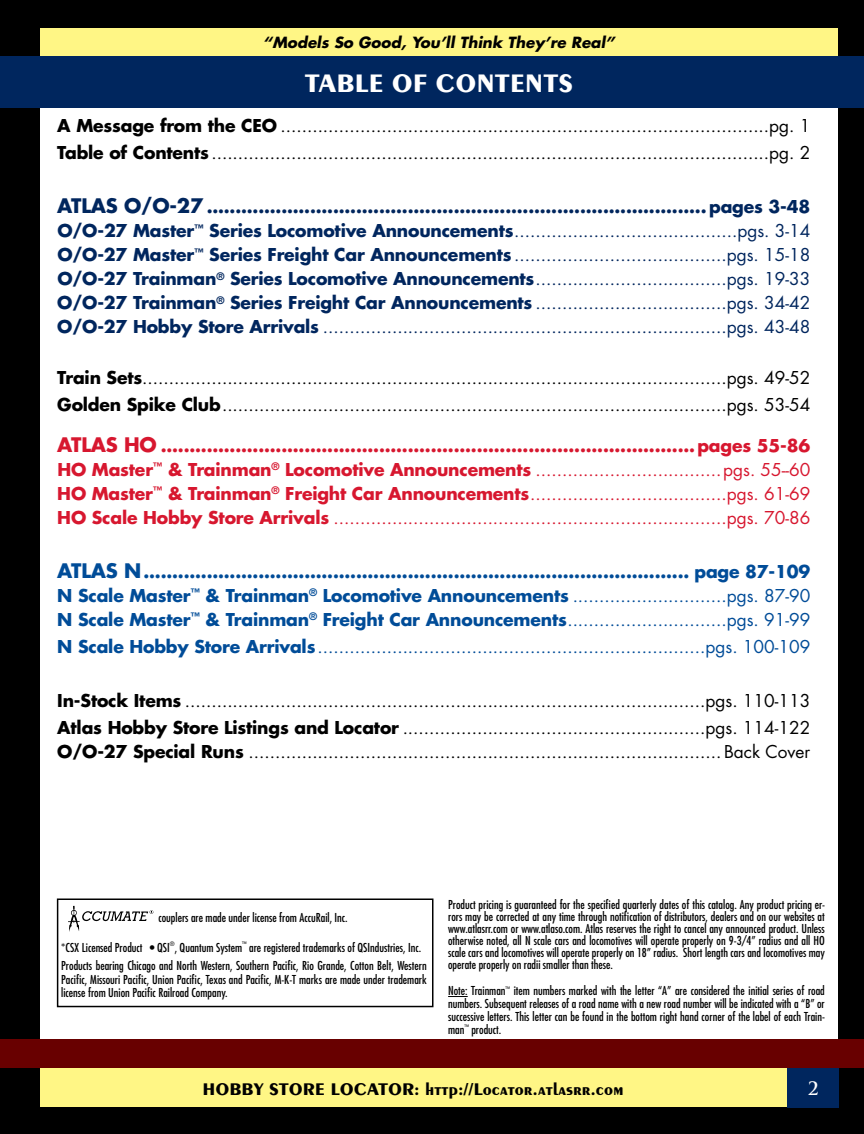
<style>
.page{position:relative;width:864px;height:1134px;background:#000}
.page>*{position:absolute;margin:0;border:0;box-sizing:border-box;transform-origin:0 0}
.t1{font:700 27px "Peignot";color:#fff}
.t2{font:700 18px "Peignot";color:#000}
.t3{font:700 18px "Trajan Pro";color:#fff}
.t4{font:17.25px/27px "Futura";color:#000}
.t5{font:700 17.25px/24px "Futura";letter-spacing:-.01em;color:#00265e;text-align:justify}
.t6{font:700 17.25px/24px "Futura";letter-spacing:-.01em;color:#d7172f;text-align:justify}
.t7{font:700 17.25px/24px "Futura";letter-spacing:-.01em;color:#004c98;text-align:justify}
.t8{font:17.25px "Futura";color:#004c98}
.t9{font:italic 700 15px "Futura";color:#000}
.t10{font:condensed 12px/12px "Futura";color:#000;text-align:justify}
.t11{font:condensed 6px "Futura";color:#000}
.s1{font-weight:700}
.s2{font-size:19.5px}
.s3{font-weight:400}
</style>
<div class="page">
<div style="left:40px;top:33px;width:798px;height:1061px;background:#fff"></div>
<div style="left:40px;top:1066px;width:784px;height:41px;background:#fff685"></div>
<div style="left:787px;top:1067px;width:52px;height:40px;background:#00265e"></div>
<div style="left:0;top:1040px;width:864px;height:28px;background:#680000"></div>
<div style="left:40px;top:28px;width:798px;height:37px;background:#fff685"></div>
<div style="left:0;top:56px;width:864px;height:51px;background:#00265e"></div>
<svg style="left:448px;top:996px;width:20px;height:1px"></svg>
<div style="left:57px;top:898px;width:377px;height:109px;border:2px solid #000"></div>
<svg style="left:68px;top:906px;width:85px;height:26px"></svg>
<p class="t9" style="left:263px;top:32px;width:353px">“Models So Good, You’ll Think They’re Real”</p>
<h1 class="t1" style="left:305px;top:67px;width:270px">TABLE OF CONTENTS</h1>
<p class="t4" style="left:57px;top:112px;width:754px"><span class="s1">A Message from the CEO</span> ............................................................................................pg. 1<br><span class="s1">Table of Contents</span> .........................................................................................................pg. 2</p>
<p class="t5" style="left:57px;top:194px;width:755px"><span class="s2">Atlas O/O-27</span> ....................................................................................... pages 3-48<br>O/O-27 Master<sup>™</sup> Series Locomotive Announcements<span class="s3">..........................................pgs. 3-14<br></span>O/O-27 Master<sup>™</sup> Series Freight Car Announcements <span class="s3">........................................pgs. 15-18<br></span>O/O-27 Trainman<sup>®</sup> Series Locomotive Announcements<span class="s3">....................................pgs. 19-33<br></span>O/O-27 Trainman<sup>®</sup> Series Freight Car Announcements <span class="s3">....................................pgs. 34-42<br></span>O/O-27 Hobby Store Arrivals <span class="s3">............................................................................pgs. 43-48</span></p>
<p class="t4" style="left:57px;top:364px;width:754px"><span class="s1">Train Sets</span>..............................................................................................................pgs. 49-52<br><span class="s1">Golden Spike Club</span>...............................................................................................pgs. 53-54</p>
<p class="t6" style="left:57px;top:433px;width:755px"><span class="s2">ATLAS HO</span> .............................................................................................pages 55-86<br>HO Master<sup>™</sup> &amp; Trainman<sup>®</sup> Locomotive Announcements <span class="s3">...................................pgs. 55--60<br></span>HO Master<sup>™</sup> &amp; Trainman<sup>®</sup> Freight Car Announcements<span class="s3">.....................................pgs. 61-69<br></span>HO Scale Hobby Store Arrivals <span class="s3">..........................................................................pgs. 70-86</span></p>
<p class="t7" style="left:57px;top:559px;width:755px"><span class="s2">Atlas N</span>............................................................................................... page 87-109<br>N Scale Master<sup>™</sup> &amp; Trainman<sup>®</sup> Locomotive Announcements <span class="s3">.............................pgs. 87-90<br></span>N Scale Master<sup>™</sup> &amp; Trainman<sup>®</sup> Freight Car Announcements<span class="s3">..............................pgs. 91-99</span></p>
<h3 class="t8" style="left:57px;top:635px;width:754px"><span class="s1">N Scale Hobby Store Arrivals</span>.........................................................................pgs. 100-109</h3>
<p class="t4" style="left:57px;top:687px;width:754px"><span class="s1">In-Stock Items</span> ..................................................................................................pgs. 110-113<br><span class="s1">Atlas Hobby Store Listings and Locator</span> .........................................................pgs. 114-122</p>
<h3 class="t4" style="left:57px;top:738px;width:754px"><span class="s1">O/O-27 Special Runs</span> ......................................................................................... Back Cover</h3>
<p class="t10" style="left:158px;top:912px;width:191px">couplers are made under license from AccuRail, Inc.</p>
<p class="t10" style="left:61px;top:942px;width:182px">*CSX Licensed Product • QSI , Quantum System</p>
<p class="t11" style="left:170px;top:940px;width:6px">®</p>
<p class="t11" style="left:242px;top:940px;width:6px">™</p>
<p class="t10" style="left:61px;top:939px;width:367px;line-height:18px;text-indent:188px">are registered trademarks of QSIndustries, Inc.<br>Products bearing Chicago and North Western, Southern Pacific, Rio Grande, Cotton Belt, Western</p>
<p class="t10" style="left:61px;top:972px;width:367px;line-height:13.5px">Pacific, Missouri Pacific, Union Pacific, Texas and Pacific, M-K-T marks are made under trademark license from Union Pacific Railroad Company.</p>
<p class="t10" style="left:448px;top:898px;width:378px">Product pricing is guaranteed for the specified quarterly dates of this catalog. Any product pricing er&shy;rors may be corrected at any time through notification of distributors, dealers and on our websites at www.atlasrr.com or www.atlaso.com. Atlas reserves the right to cancel any announced product. Unless otherwise noted, all N scale cars and locomotives will operate properly on 9-3/4” radius and all HO scale cars and locomotives will operate properly on 18” radius. Short length cars and locomotives may operate properly on radii smaller than these.</p>
<p class="t10" style="left:448px;top:984px;width:378px;line-height:12.8px">Note: Trainman<sup>™</sup> item numbers marked with the letter “A” are considered the initial series of road numbers. Subsequent releases of a road name with a new road number will be indicated with a “B” or successive letters. This letter can be found in the bottom right hand corner of the label of each Train&shy;man<sup>™</sup> product.</p>
<h2 class="t2" style="left:202px;top:1079px;width:423px">HOBBY STORE LOCATOR: http://Locator.atlasrr.com</h2>
<h2 class="t3" style="left:808px;top:1077px;width:12px">2</h2>
</div>
